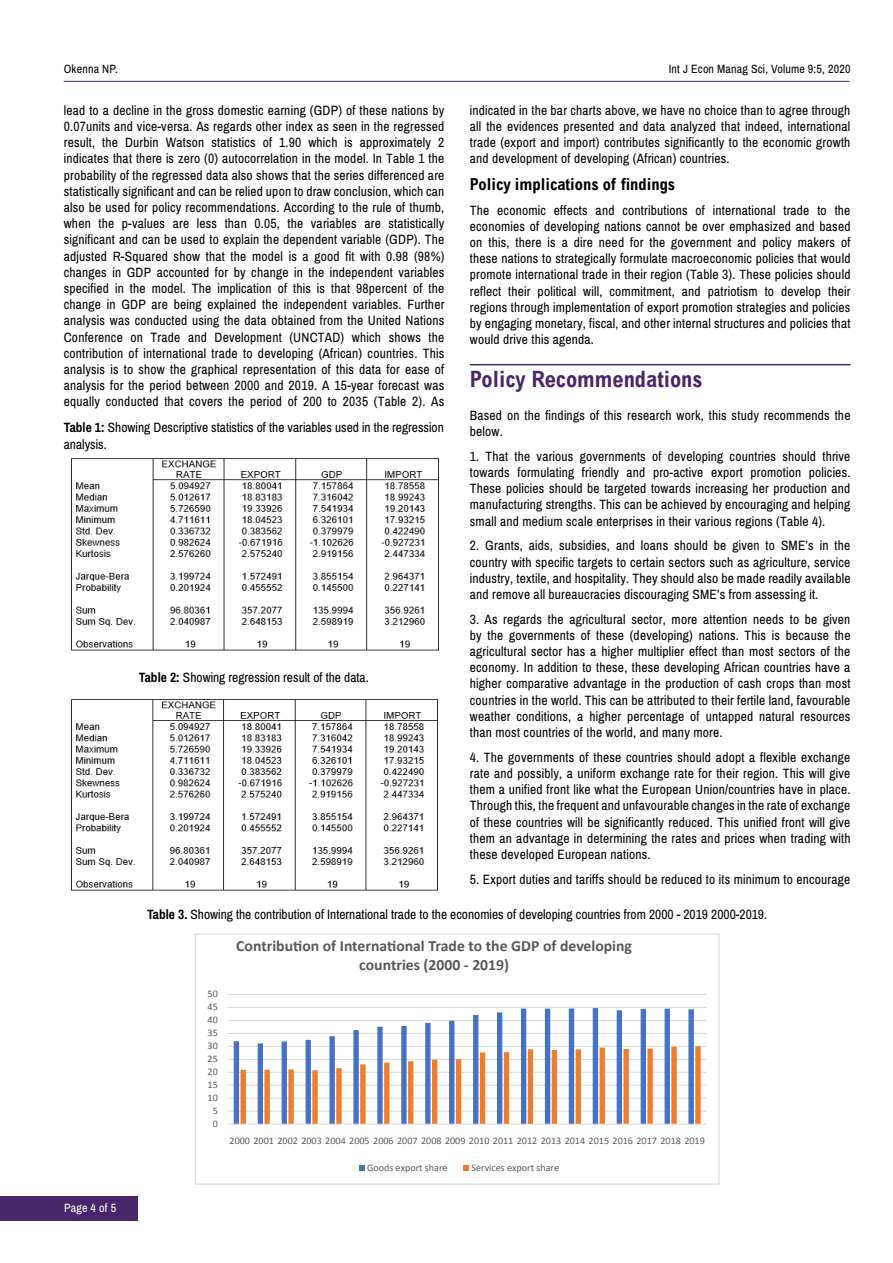
<style>
.page{position:relative;width:893px;height:1263px;background:#fff}
.page>*{position:absolute;margin:0;border:0;box-sizing:border-box;transform-origin:0 0}
.t1{font:700 condensed 22.5px "Arial";color:#49266c}
.t2{font:700 condensed 16.5px "Arial";color:#000}
.t3{font:700 15.6px/19px "Calibri";color:#595959;text-align:center}
.t4{font:13.5px/16.2px "Archivo Narrow";letter-spacing:.015em;color:#000;text-align:justify}
.t5{font:12px "Archivo Narrow";letter-spacing:.015em;color:#000}
.t6{font:12px "Archivo Narrow";letter-spacing:.015em;color:#fff}
.t7{font:10.05px "Calibri";color:#595959}
.s1{font-weight:700}
</style>
<div class="page">
<hr style="left:64px;top:81px;width:786px;height:1px;background:#49266c">
<div style="left:0;top:1196px;width:137px;height:24px;background:#49266c"></div>
<hr style="left:470px;top:364px;width:380px;height:1px;background:#49266c">
<img style="left:71px;top:458px;width:368px;height:193px">
<img style="left:71px;top:699px;width:367px;height:192px">
<hr style="left:228px;top:994px;width:478px;height:1px;background:#d9d9d9">
<hr style="left:228px;top:1007px;width:478px;height:1px;background:#d9d9d9">
<hr style="left:228px;top:1020px;width:478px;height:1px;background:#d9d9d9">
<hr style="left:228px;top:1033px;width:478px;height:1px;background:#d9d9d9">
<hr style="left:228px;top:1046px;width:478px;height:1px;background:#d9d9d9">
<hr style="left:228px;top:1059px;width:478px;height:1px;background:#d9d9d9">
<hr style="left:228px;top:1072px;width:478px;height:1px;background:#d9d9d9">
<hr style="left:228px;top:1085px;width:478px;height:1px;background:#d9d9d9">
<hr style="left:228px;top:1098px;width:478px;height:1px;background:#d9d9d9">
<hr style="left:228px;top:1111px;width:478px;height:1px;background:#d9d9d9">
<svg style="left:234px;top:1008px;width:460px;height:116px"></svg>
<svg style="left:241px;top:1046px;width:460px;height:78px"></svg>
<hr style="left:228px;top:1124px;width:478px;height:1px;background:#d9d9d9">
<svg style="left:359px;top:1165px;width:6px;height:6px"></svg>
<svg style="left:464px;top:1165px;width:5px;height:6px"></svg>
<div style="left:195px;top:933px;width:524px;height:252px;border:1px solid #d9d9d9"></div>
<p class="t5" style="left:64px;top:61px;width:55px">Okenna NP.</p>
<p class="t5" style="left:669px;top:61px;width:183px">Int J Econ Manag Sci, Volume 9:5, 2020</p>
<p class="t4" style="left:64px;top:102px;width:382px">lead to a decline in the gross domestic earning (GDP) of these nations by 0.07units and vice-versa. As regards other index as seen in the regressed result, the Durbin Watson statistics of 1.90 which is approximately 2 indicates that there is zero (0) autocorrelation in the model. In Table 1 the probability of the regressed data also shows that the series differenced are statistically significant and can be relied upon to draw conclusion, which can also be used for policy recommendations. According to the rule of thumb, when the p-values are less than 0.05, the variables are statistically significant and can be used to explain the dependent variable (GDP). The adjusted R-Squared show that the model is a good fit with 0.98 (98%) changes in GDP accounted for by change in the independent variables specified in the model. The implication of this is that 98percent of the change in GDP are being explained the independent variables. Further analysis was conducted using the data obtained from the United Nations Conference on Trade and Development (UNCTAD) which shows the contribution of international trade to developing (African) countries. This analysis is to show the graphical representation of this data for ease of analysis for the period between 2000 and 2019. A 15-year forecast was equally conducted that covers the period of 200 to 2035 (Table 2). As</p>
<p class="t4" style="left:470px;top:102px;width:382px">indicated in the bar charts above, we have no choice than to agree through all the evidences presented and data analyzed that indeed, international trade (export and import) contributes significantly to the economic growth and development of developing (African) countries.</p>
<p class="t2" style="left:470px;top:175px;width:207px">Policy implications of findings</p>
<p class="t4" style="left:470px;top:202px;width:382px">The economic effects and contributions of international trade to the economies of developing nations cannot be over emphasized and based on this, there is a dire need for the government and policy makers of these nations to strategically formulate macroeconomic policies that would promote international trade in their region (Table 3). These policies should reflect their political will, commitment, and patriotism to develop their regions through implementation of export promotion strategies and policies by engaging monetary, fiscal, and other internal structures and policies that would drive this agenda.</p>
<h1 class="t1" style="left:470px;top:366px;width:234px">Policy Recommendations</h1>
<p class="t4" style="left:470px;top:407px;width:382px">Based on the findings of this research work, this study recommends the below.</p>
<p class="t4" style="left:470px;top:448px;width:382px">1. That the various governments of developing countries should thrive towards formulating friendly and pro-active export promotion policies.<br>These policies should be targeted towards increasing her production and manufacturing strengths. This can be achieved by encouraging and helping small and medium scale enterprises in their various regions (Table 4).</p>
<p class="t4" style="left:470px;top:538px;width:382px">2. Grants, aids, subsidies, and loans should be given to SME’s in the country with specific targets to certain sectors such as agriculture, service industry, textile, and hospitality. They should also be made readily available and remove all bureaucracies discouraging SME’s from assessing it.</p>
<p class="t4" style="left:470px;top:611px;width:382px">3. As regards the agricultural sector, more attention needs to be given by the governments of these (developing) nations. This is because the agricultural sector has a higher multiplier effect than most sectors of the economy. In addition to these, these developing African countries have a higher comparative advantage in the production of cash crops than most countries in the world. This can be attributed to their fertile land, favourable weather conditions, a higher percentage of untapped natural resources than most countries of the world, and many more.</p>
<p class="t4" style="left:470px;top:749px;width:382px">4. The governments of these countries should adopt a flexible exchange rate and possibly, a uniform exchange rate for their region. This will give them a unified front like what the European Union/countries have in place.<br>Through this, the frequent and unfavourable changes in the rate of exchange of these countries will be significantly reduced. This unified front will give them an advantage in determining the rates and prices when trading with these developed European nations.</p>
<p class="t4" style="left:470px;top:871px;width:382px">5. Export duties and tariffs should be reduced to its minimum to encourage</p>
<p class="t4" style="left:64px;top:420px;width:382px"><span class="s1">Table 1:</span> Showing Descriptive statistics of the variables used in the regression analysis.</p>
<p class="t4" style="left:139px;top:669px;width:231px"><span class="s1">Table 2:</span> Showing regression result of the data.</p>
<p class="t4" style="left:147px;top:907px;width:622px"><span class="s1">Table 3.</span> Showing the contribution of International trade to the economies of developing countries from 2000 - 2019 2000-2019.</p>
<p class="t6" style="left:64px;top:1201px;width:54px">Page 4 of 5</p>
<p class="t7" style="left:208px;top:988px;width:12px">50</p>
<p class="t7" style="left:208px;top:1001px;width:12px">45</p>
<p class="t7" style="left:208px;top:1013px;width:12px">40</p>
<p class="t7" style="left:208px;top:1026px;width:12px">35</p>
<p class="t7" style="left:208px;top:1039px;width:12px">30</p>
<p class="t7" style="left:208px;top:1052px;width:12px">25</p>
<p class="t7" style="left:208px;top:1065px;width:12px">20</p>
<p class="t7" style="left:208px;top:1078px;width:12px">15</p>
<p class="t7" style="left:208px;top:1091px;width:12px">10</p>
<p class="t7" style="left:213px;top:1104px;width:7px">5</p>
<p class="t7" style="left:213px;top:1117px;width:7px">0</p>
<p class="t3" style="left:236px;top:936px;width:397px">Contribution of International Trade to the GDP of developing countries (2000 - 2019)</p>
<p class="t7" style="left:230px;top:1134px;width:477px">2000 2001 2002 2003 2004 2005 2006 2007 2008 2009 2010 2011 2012 2013 2014 2015 2016 2017 2018 2019</p>
<p class="t7" style="left:367px;top:1161px;width:82px">Goods export share</p>
<p class="t7" style="left:471px;top:1161px;width:89px">Services export share</p>
</div>
